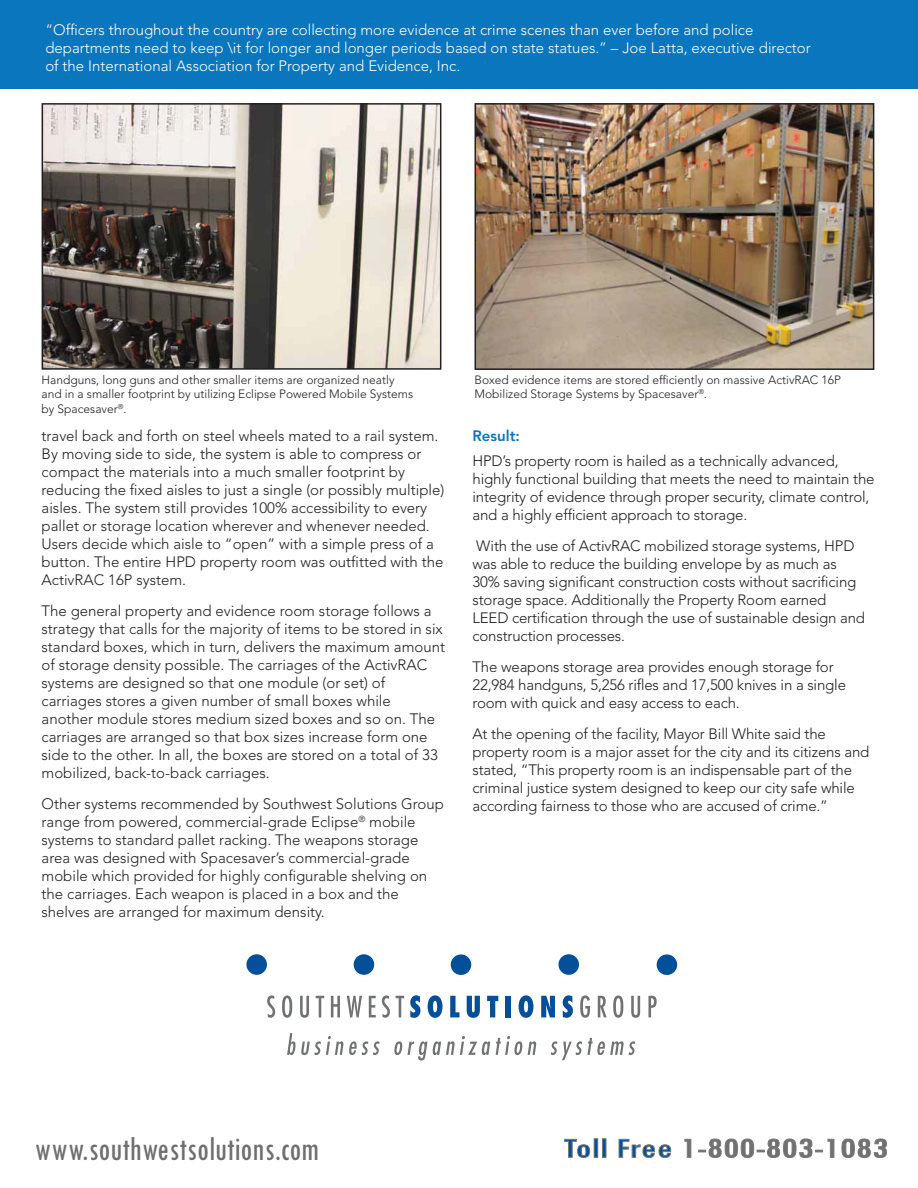
<style>
.page{position:relative;width:918px;height:1188px;background:#fff}
.page>*{position:absolute;margin:0;border:0;box-sizing:border-box;transform-origin:0 0}
.t1{font:condensed 35.55px "Tw Cen";color:#6f6f6f;scale:.92 1}
.t2{font:300 15px/18px "Avenir";color:#231f20}
.t3{font:300 15px/18px "Avenir";color:#fff}
.t4{font:800 15px "Avenir";color:#0976bd}
.t5{font:300 12px/14.4px "Avenir";color:#231f20}
.t6{font:300 10.5px "Avenir";color:#231f20}
</style>
<div class="page">
<div style="left:0;top:0;width:918px;height:88px;background:#0976bd"></div>
<img style="left:45px;top:106px;width:393px;height:261px">
<div style="left:42px;top:103px;width:399px;height:267px;border:2px solid #231f20"></div>
<img style="left:478px;top:106px;width:393px;height:261px">
<div style="left:475px;top:103px;width:399px;height:267px;border:2px solid #231f20"></div>
<svg style="left:564px;top:1139px;width:26px;height:19px"></svg>
<div style="left:594px;top:1138px;width:4px;height:20px;border:1px solid #79787a"></div>
<div style="left:602px;top:1138px;width:4px;height:20px;border:1px solid #79787a"></div>
<svg style="left:619px;top:1139px;width:52px;height:19px"></svg>
<svg style="left:685px;top:1139px;width:6px;height:19px"></svg>
<svg style="left:698px;top:1139px;width:136px;height:19px"></svg>
<svg style="left:842px;top:1139px;width:45px;height:19px"></svg>
<svg style="left:287px;top:1033px;width:93px;height:22px"></svg>
<svg style="left:394px;top:1036px;width:96px;height:24px"></svg>
<svg style="left:496px;top:1036px;width:41px;height:19px"></svg>
<svg style="left:551px;top:1041px;width:31px;height:19px"></svg>
<svg style="left:588px;top:1038px;width:47px;height:17px"></svg>
<svg style="left:267px;top:995px;width:8px;height:23px"></svg>
<svg style="left:282px;top:995px;width:10px;height:23px"></svg>
<svg style="left:300px;top:996px;width:9px;height:22px"></svg>
<svg style="left:316px;top:996px;width:8px;height:21px"></svg>
<svg style="left:331px;top:996px;width:9px;height:21px"></svg>
<svg style="left:347px;top:996px;width:15px;height:21px"></svg>
<svg style="left:369px;top:996px;width:7px;height:21px"></svg>
<svg style="left:382px;top:995px;width:8px;height:23px"></svg>
<svg style="left:396px;top:996px;width:8px;height:21px"></svg>
<svg style="left:410px;top:995px;width:10px;height:23px"></svg>
<svg style="left:428px;top:995px;width:15px;height:23px"></svg>
<svg style="left:450px;top:996px;width:9px;height:21px"></svg>
<svg style="left:467px;top:996px;width:13px;height:22px"></svg>
<svg style="left:487px;top:996px;width:11px;height:21px"></svg>
<div style="left:506px;top:996px;width:5px;height:21px;background:#044f9a"></div>
<svg style="left:519px;top:995px;width:14px;height:23px"></svg>
<svg style="left:541px;top:996px;width:14px;height:21px"></svg>
<svg style="left:563px;top:995px;width:10px;height:23px"></svg>
<svg style="left:580px;top:995px;width:10px;height:23px"></svg>
<svg style="left:598px;top:996px;width:9px;height:21px"></svg>
<svg style="left:613px;top:995px;width:10px;height:23px"></svg>
<svg style="left:631px;top:996px;width:9px;height:22px"></svg>
<svg style="left:648px;top:996px;width:9px;height:21px"></svg>
<div style="left:657px;top:954px;width:20px;height:21px;background:#044f9a;border-radius:50%"></div>
<div style="left:246px;top:954px;width:21px;height:21px;background:#044f9a;border-radius:50%"></div>
<div style="left:451px;top:954px;width:20px;height:21px;background:#044f9a;border-radius:50%"></div>
<div style="left:354px;top:954px;width:20px;height:21px;background:#044f9a;border-radius:50%"></div>
<div style="left:558px;top:954px;width:21px;height:21px;background:#044f9a;border-radius:50%"></div>
<p class="t3" style="left:45px;top:22px;width:767px">“Officers throughout the country are collecting more evidence at crime scenes than ever before and police departments need to keep \it for longer and longer periods based on state statues.” – Joe Latta, executive director of the International Association for Property and Evidence, Inc.</p>
<p class="t5" style="left:42px;top:374px;width:373px">Handguns, long guns and other smaller items are organized neatly and in a smaller footprint by utilizing Eclipse Powered Mobile Systems by Spacesaver<sup>®</sup>.</p>
<p class="t5" style="left:475px;top:374px;width:368px">Boxed evidence items are stored efficiently on massive ActivRAC 16P<br>Mobilized Storage Systems by Spacesaver<sup>®</sup>.</p>
<p class="t2" style="left:42px;top:428px;width:404px">travel back and forth on steel wheels mated to a rail system.<br>By moving side to side, the system is able to compress or compact the materials into a much smaller footprint by reducing the fixed aisles to just a single (or possibly multiple) aisles. The system still provides 100% accessibility to every pallet or storage location wherever and whenever needed.<br>Users decide which aisle to “open” with a simple press of a button. The entire HPD property room was outfitted with the ActivRAC 16P system.</p>
<p class="t2" style="left:42px;top:603px;width:405px">The general property and evidence room storage follows a strategy that calls for the majority of items to be stored in six standard boxes, which in turn, delivers the maximum amount of storage density possible. The carriages of the ActivRAC systems are designed so that one module (or set) of carriages stores a given number of small boxes while another module stores medium sized boxes and so on. The carriages are arranged so that box sizes increase form one side to the other. In all, the boxes are stored on a total of 33 mobilized, back-to-back carriages.</p>
<p class="t2" style="left:42px;top:796px;width:404px">Other systems recommended by Southwest Solutions Group range from powered, commercial-grade Eclipse<sup>®</sup> mobile systems to standard pallet racking. The weapons storage area was designed with Spacesaver’s commercial-grade mobile which provided for highly configurable shelving on the carriages. Each weapon is placed in a box and the shelves are arranged for maximum density.</p>
<p class="t4" style="left:472px;top:430px;width:49px">Result:</p>
<p class="t2" style="left:472px;top:453px;width:404px">HPD’s property room is hailed as a technically advanced, highly functional building that meets the need to maintain the integrity of evidence through proper security, climate control, and a highly efficient approach to storage.</p>
<p class="t2" style="left:472px;top:538px;width:394px">With the use of ActivRAC mobilized storage systems, HPD was able to reduce the building envelope by as much as 30% saving significant construction costs without sacrificing storage space. Additionally the Property Room earned LEED certification through the use of sustainable design and construction processes.</p>
<p class="t2" style="left:472px;top:659px;width:375px">The weapons storage area provides enough storage for<br>22,984 handguns, 5,256 rifles and 17,500 knives in a single room with quick and easy access to each.</p>
<p class="t2" style="left:472px;top:726px;width:398px">At the opening of the facility, Mayor Bill White said the property room is a major asset for the city and its citizens and stated, “This property room is an indispensable part of the criminal justice system designed to keep our city safe while according fairness to those who are accused of crime.”</p>
<h1 class="t1" style="left:35px;top:1127px;width:311px">www.southwestsolutions.com</h1>
<p class="t6" style="left:75px;top:1138px;width:196px">Spacesaver Corporation is a division of KI.</p>
</div>
